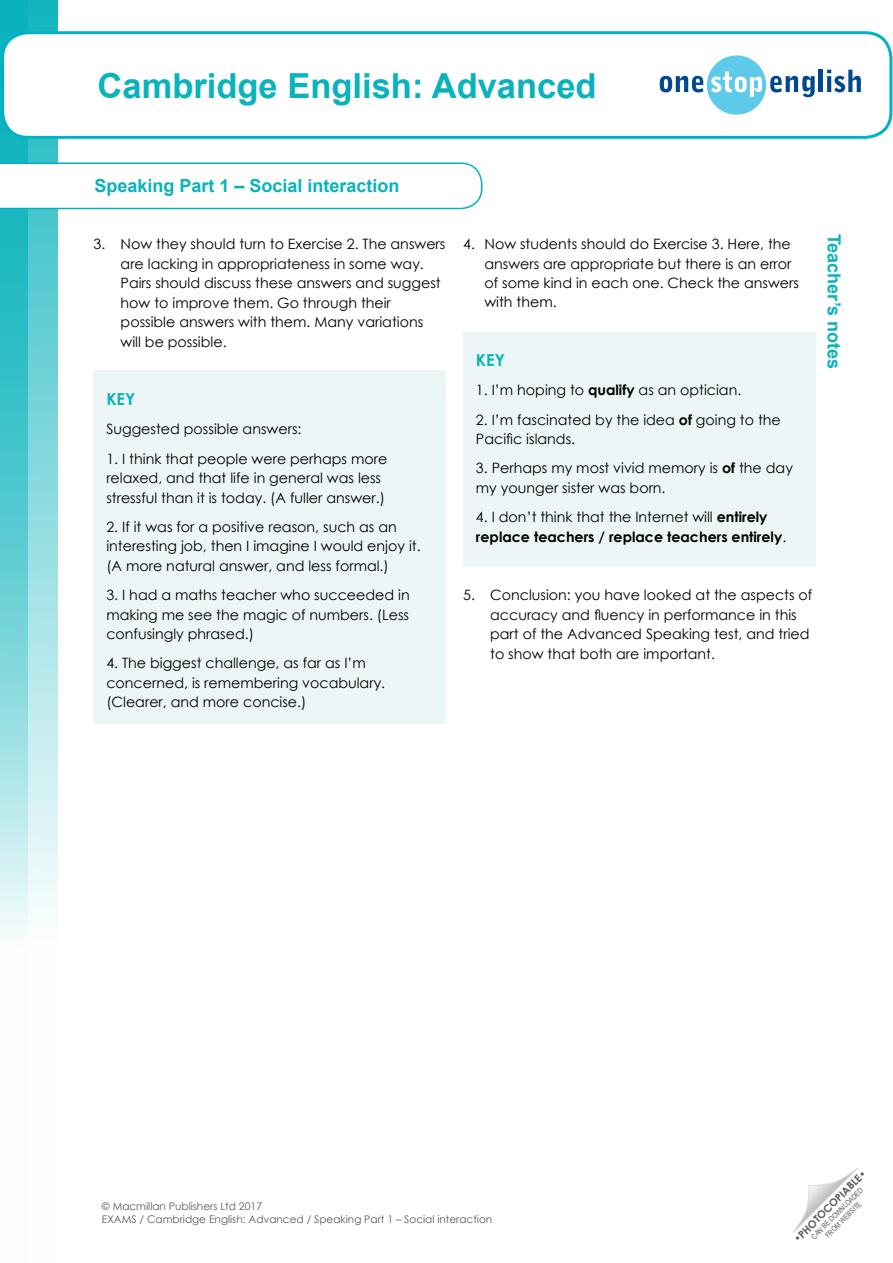
<style>
.page{position:relative;width:893px;height:1263px;background:#fff}
.page>*{position:absolute;margin:0;border:0;box-sizing:border-box;transform-origin:0 0}
.t1{font:700 34.5px "Arial";color:#0ab3bc}
.t2{font:700 18px "Arial";color:#0ab3bc}
.t3{font:700 16.5px "Century Gothic";color:#0ab3bc}
.t4{font:14.25px/19.5px "Century Gothic";color:#000}
.t5{font:700 14.25px/19.5px "Century Gothic";color:#000}
.t6{font:10.5px/13.5px "Century Gothic";color:#58595b}
.t7{font:700 10.5px "Century Gothic";color:#58595b}
.t8{font:7.5px/9px "Arial Narrow";color:#58595b;text-align:center}
.s1{font-weight:700}
.s2{font-weight:400}
</style>
<div class="page">
<svg style="left:27px;top:0;width:31px;height:933px;background:#94dde1"></svg>
<svg style="left:0;top:0;width:27px;height:933px;background:#66cfd4"></svg>
<svg style="left:793px;top:1168px;width:65px;height:65px"></svg>
<div style="left:3px;top:33px;width:888px;height:104px;background:#fff;border-radius:26px"></div>
<div style="left:1px;top:31px;width:891px;height:108px;border:3px solid #00b3c4;border-radius:26px"></div>
<svg style="left:0;top:162px;width:482px;height:47px"></svg>
<svg style="left:660px;top:55px;width:155px;height:60px"></svg>
<hr style="left:819px;top:70px;width:4px;height:22px;background:#004990">
<svg style="left:827px;top:70px;width:34px;height:22px"></svg>
<div style="left:94px;top:371px;width:352px;height:353px;background:#edf6f7"></div>
<div style="left:463px;top:332px;width:352px;height:235px;background:#edf6f7"></div>
<h1 class="t1" style="left:98px;top:62px;width:501px">Cambridge English: Advanced</h1>
<p class="t2" style="left:94px;top:174px;width:307px">Speaking Part 1 – Social interaction</p>
<p class="t4" style="left:121px;top:234px;width:326px;text-indent:-27px">3. Now they should turn to Exercise 2. The answers are lacking in appropriateness in some way.<br>Pairs should discuss these answers and suggest how to improve them. Go through their possible answers with them. Many variations will be possible.</p>
<p class="t3" style="left:106px;top:386px;width:31px">KEY</p>
<p class="t4" style="left:106px;top:419px;width:197px">Suggested possible answers:</p>
<p class="t4" style="left:106px;top:448px;width:282px">1. I think that people were perhaps more relaxed, and that life in general was less stressful than it is today. (A fuller answer.)</p>
<p class="t4" style="left:106px;top:517px;width:316px">2. If it was for a positive reason, such as an interesting job, then I imagine I would enjoy it. (A more natural answer, and less formal.)</p>
<p class="t4" style="left:106px;top:585px;width:305px;text-align:justify">3. I had a maths teacher who succeeded in making me see the magic of numbers. (Less confusingly phrased.)</p>
<p class="t4" style="left:106px;top:653px;width:280px">4. The biggest challenge, as far as I’m concerned, is remembering vocabulary. (Clearer, and more concise.)</p>
<p class="t4" style="left:484px;top:234px;width:316px;text-indent:-21px">4. Now students should do Exercise 3. Here, the answers are appropriate but there is an error of some kind in each one. Check the answers with them.</p>
<p class="t3" style="left:476px;top:347px;width:31px">KEY</p>
<p class="t4" style="left:476px;top:380px;width:267px">1. I’m hoping to <span class="s1">qualify</span> as an optician.</p>
<p class="t4" style="left:476px;top:409px;width:306px">2. I’m fascinated by the idea <span class="s1">of</span> going to the<br>Pacific islands.</p>
<p class="t4" style="left:476px;top:458px;width:319px">3. Perhaps my most vivid memory is <span class="s1">of</span> the day my younger sister was born.</p>
<p class="t5" style="left:476px;top:506px;width:312px"><span class="s2">4. I don’t think that the Internet will</span> entirely replace teachers / replace teachers entirely<span class="s2">.</span></p>
<p class="t2" style="left:846px;top:234px;width:137px;rotate:90deg">Teacher’s notes</p>
<p class="t4" style="left:490px;top:585px;width:324px;text-indent:-27px">5. Conclusion: you have looked at the aspects of accuracy and fluency in performance in this part of the Advanced Speaking test, and tried to show that both are important.</p>
<p class="t6" style="left:102px;top:1199px;width:392px">© Macmillan Publishers Ltd 2017<br>EXAMS / Cambridge English: Advanced / Speaking Part 1 – Social interaction</p>
<p class="t7" style="left:790px;top:1235px;width:99px;rotate:-45deg"><span class="s2">•</span>PHOTOCOPIABLE<span class="s2">•</span></p>
<p class="t8" style="left:809px;top:1234px;width:71px;rotate:-45deg">CAN BE DOWNLOADED<br>FROM WEBSITE</p>
</div>
